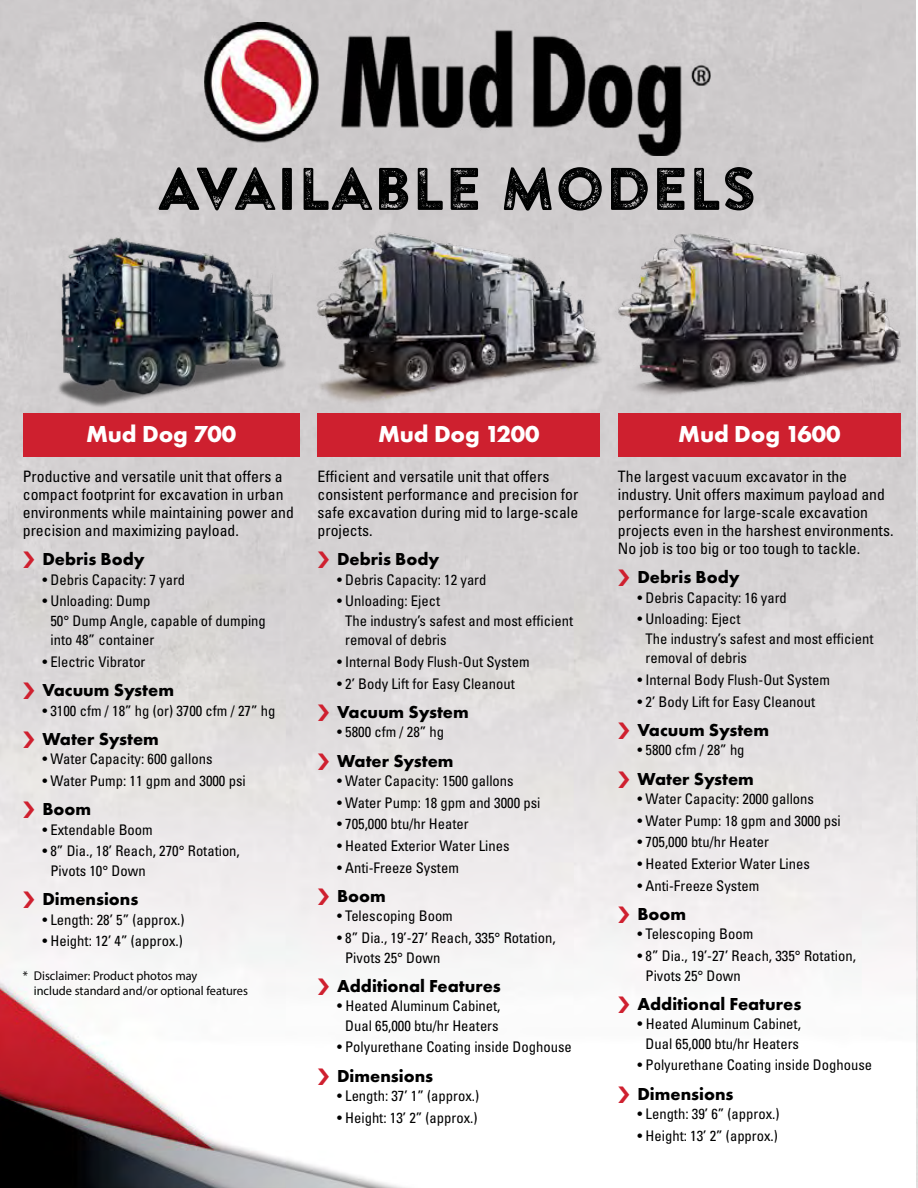
<style>
.page{position:relative;width:918px;height:1188px;background:#fff}
.page>*{position:absolute;margin:0;border:0;box-sizing:border-box;transform-origin:0 0}
.t1{font:60px "Brandon Printed Two";letter-spacing:-.005em;color:#000101}
.t2{font:700 24px "Futura PT";letter-spacing:-.005em;color:#fff}
.t3{font:700 18px "Futura PT";color:#000}
.t4{font:condensed 15.75px/18px "Univers LT Std";color:#000}
.t5{font:condensed 14.7px/19.5px "Univers LT Std";color:#000}
.t6{font:12.75px/15px "Myriad Pro";color:#000}
.s1{font-size:15px}
</style>
<div class="page">
<img style="left:0;top:0;width:918px;height:1188px">
<img style="left:299px;top:222px;width:303px;height:198px">
<div style="left:318px;top:413px;width:282px;height:43px;background:#ce202f"></div>
<div style="left:618px;top:413px;width:283px;height:43px;background:#ce202f"></div>
<div style="left:23px;top:413px;width:276px;height:43px;background:#ce202f"></div>
<img style="left:598px;top:216px;width:303px;height:203px">
<img style="left:0;top:214px;width:319px;height:203px">
<img style="left:204px;top:22px;width:506px;height:133px">
<svg style="left:318px;top:551px;width:11px;height:17px"></svg>
<svg style="left:318px;top:704px;width:11px;height:17px"></svg>
<svg style="left:318px;top:753px;width:11px;height:17px"></svg>
<svg style="left:318px;top:888px;width:11px;height:17px"></svg>
<svg style="left:318px;top:978px;width:11px;height:17px"></svg>
<svg style="left:318px;top:1068px;width:11px;height:17px"></svg>
<svg style="left:619px;top:569px;width:10px;height:17px"></svg>
<svg style="left:619px;top:722px;width:10px;height:17px"></svg>
<svg style="left:619px;top:771px;width:10px;height:17px"></svg>
<svg style="left:619px;top:906px;width:10px;height:17px"></svg>
<svg style="left:619px;top:996px;width:10px;height:17px"></svg>
<svg style="left:619px;top:1086px;width:10px;height:17px"></svg>
<svg style="left:24px;top:551px;width:10px;height:17px"></svg>
<svg style="left:24px;top:682px;width:10px;height:17px"></svg>
<svg style="left:24px;top:731px;width:10px;height:17px"></svg>
<svg style="left:24px;top:801px;width:10px;height:17px"></svg>
<svg style="left:24px;top:891px;width:10px;height:17px"></svg>
<h1 class="t1" style="left:157px;top:151px;width:601px">AVAILABLE MODELS</h1>
<h2 class="t2" style="left:86px;top:418px;width:152px">Mud Dog 700</h2>
<p class="t4" style="left:23px;top:467px;width:273px">Productive and versatile unit that offers a compact footprint for excavation in urban environments while maintaining power and precision and maximizing payload.</p>
<p class="t3" style="left:42px;top:547px;width:104px">Debris Body</p>
<p class="t5" style="left:42px;top:569px;width:144px">• Debris Capacity: 7 yard</p>
<p class="t5" style="left:50px;top:591px;width:217px;text-indent:-8px">• Unloading: Dump<br>50° Dump Angle, capable of dumping into 48” container</p>
<p class="t5" style="left:42px;top:652px;width:105px">• Electric Vibrator</p>
<p class="t3" style="left:42px;top:679px;width:133px">Vacuum System</p>
<p class="t5" style="left:42px;top:700px;width:235px">• 3100 cfm / 18” hg (or) 3700 cfm / 27” hg</p>
<p class="t3" style="left:42px;top:727px;width:118px">Water System</p>
<p class="t5" style="left:42px;top:749px;width:172px">• Water Capacity: 600 gallons</p>
<p class="t5" style="left:42px;top:771px;width:205px">• Water Pump: 11 gpm and 3000 psi</p>
<p class="t3" style="left:42px;top:798px;width:50px">Boom</p>
<p class="t5" style="left:42px;top:820px;width:112px">• Extendable Boom</p>
<p class="t5" style="left:50px;top:841px;width:191px;text-indent:-8px">• 8” Dia., 18’ Reach, 270° Rotation,<br>Pivots 10° Down</p>
<p class="t3" style="left:42px;top:888px;width:98px">Dimensions</p>
<p class="t5" style="left:42px;top:909px;width:144px">• Length: 28’ 5” (approx.)</p>
<p class="t5" style="left:42px;top:931px;width:142px">• Height: 12’ 4” (approx.)</p>
<p class="t6" style="left:34px;top:968px;width:216px;text-indent:-11px">* Disclaimer: Product photos may<br>include standard and/or optional features</p>
<h2 class="t2" style="left:378px;top:418px;width:163px">Mud Dog 1200</h2>
<p class="t4" style="left:318px;top:467px;width:262px">Efficient and versatile unit that offers consistent performance and precision for safe excavation during mid to large-scale projects.</p>
<p class="t3" style="left:337px;top:547px;width:104px">Debris Body</p>
<p class="t5" style="left:337px;top:569px;width:151px">• Debris Capacity: 12 yard</p>
<p class="t5" style="left:345px;top:591px;width:229px;text-indent:-8px">• Unloading: Eject<br>The industry’s safest and most efficient removal of debris</p>
<p class="t5" style="left:337px;top:652px;width:194px">• Internal Body Flush-Out System</p>
<p class="t5" style="left:337px;top:673px;width:179px">• 2’ Body Lift for Easy Cleanout</p>
<p class="t3" style="left:337px;top:700px;width:133px">Vacuum System</p>
<p class="t5" style="left:337px;top:722px;width:109px">• 5800 cfm / 28” hg</p>
<p class="t3" style="left:337px;top:749px;width:118px">Water System</p>
<p class="t5" style="left:337px;top:771px;width:178px">• Water Capacity: 1500 gallons</p>
<p class="t5" style="left:337px;top:793px;width:205px">• Water Pump: 18 gpm and 3000 psi</p>
<p class="t5" style="left:337px;top:814px;width:133px">• 705,000 btu/hr Heater</p>
<p class="t5" style="left:337px;top:836px;width:174px">• Heated Exterior Water Lines</p>
<p class="t5" style="left:337px;top:857px;width:123px">• Anti-Freeze System</p>
<p class="t3" style="left:337px;top:884px;width:50px">Boom</p>
<p class="t5" style="left:337px;top:906px;width:117px">• Telescoping Boom</p>
<p class="t5" style="left:345px;top:928px;width:212px;text-indent:-8px">• 8” Dia., 19’-27’ Reach, 335° Rotation,<br>Pivots 25° Down</p>
<p class="t3" style="left:337px;top:974px;width:165px">Additional Features</p>
<p class="t5" style="left:337px;top:996px;width:165px;text-align:center"><span class="s1">•</span> Heated Aluminum Cabinet,<br>Dual 65,000 btu/hr Heaters</p>
<p class="t5" style="left:337px;top:1037px;width:236px">• Polyurethane Coating inside Doghouse</p>
<p class="t3" style="left:337px;top:1064px;width:98px">Dimensions</p>
<p class="t5" style="left:337px;top:1086px;width:144px">• Length: 37’ 1” (approx.)</p>
<p class="t5" style="left:337px;top:1108px;width:142px">• Height: 13’ 2” (approx.)</p>
<h2 class="t2" style="left:678px;top:418px;width:164px">Mud Dog 1600</h2>
<p class="t4" style="left:618px;top:467px;width:277px">The largest vacuum excavator in the industry. Unit offers maximum payload and performance for large-scale excavation projects even in the harshest environments.<br>No job is too big or too tough to tackle.</p>
<p class="t3" style="left:637px;top:565px;width:104px">Debris Body</p>
<p class="t5" style="left:637px;top:587px;width:151px">• Debris Capacity: 16 yard</p>
<p class="t5" style="left:646px;top:609px;width:229px;text-indent:-8px">• Unloading: Eject<br>The industry’s safest and most efficient removal of debris</p>
<p class="t5" style="left:637px;top:670px;width:194px">• Internal Body Flush-Out System</p>
<p class="t5" style="left:637px;top:691px;width:179px">• 2’ Body Lift for Easy Cleanout</p>
<p class="t3" style="left:637px;top:718px;width:133px">Vacuum System</p>
<p class="t5" style="left:637px;top:740px;width:109px">• 5800 cfm / 28” hg</p>
<p class="t3" style="left:637px;top:767px;width:118px">Water System</p>
<p class="t5" style="left:637px;top:789px;width:178px">• Water Capacity: 2000 gallons</p>
<p class="t5" style="left:637px;top:811px;width:205px">• Water Pump: 18 gpm and 3000 psi</p>
<p class="t5" style="left:637px;top:832px;width:133px">• 705,000 btu/hr Heater</p>
<p class="t5" style="left:637px;top:854px;width:174px">• Heated Exterior Water Lines</p>
<p class="t5" style="left:637px;top:875px;width:123px">• Anti-Freeze System</p>
<p class="t3" style="left:637px;top:902px;width:50px">Boom</p>
<p class="t5" style="left:637px;top:924px;width:117px">• Telescoping Boom</p>
<p class="t5" style="left:646px;top:946px;width:212px;text-indent:-8px">• 8” Dia., 19’-27’ Reach, 335° Rotation,<br>Pivots 25° Down</p>
<p class="t3" style="left:637px;top:992px;width:165px">Additional Features</p>
<p class="t5" style="left:637px;top:1014px;width:165px;text-align:center"><span class="s1">•</span> Heated Aluminum Cabinet,<br>Dual 65,000 btu/hr Heaters</p>
<p class="t5" style="left:637px;top:1055px;width:236px">• Polyurethane Coating inside Doghouse</p>
<p class="t3" style="left:637px;top:1082px;width:98px">Dimensions</p>
<p class="t5" style="left:637px;top:1104px;width:144px">• Length: 39’ 6” (approx.)</p>
<p class="t5" style="left:637px;top:1126px;width:142px">• Height: 13’ 2” (approx.)</p>
</div>
